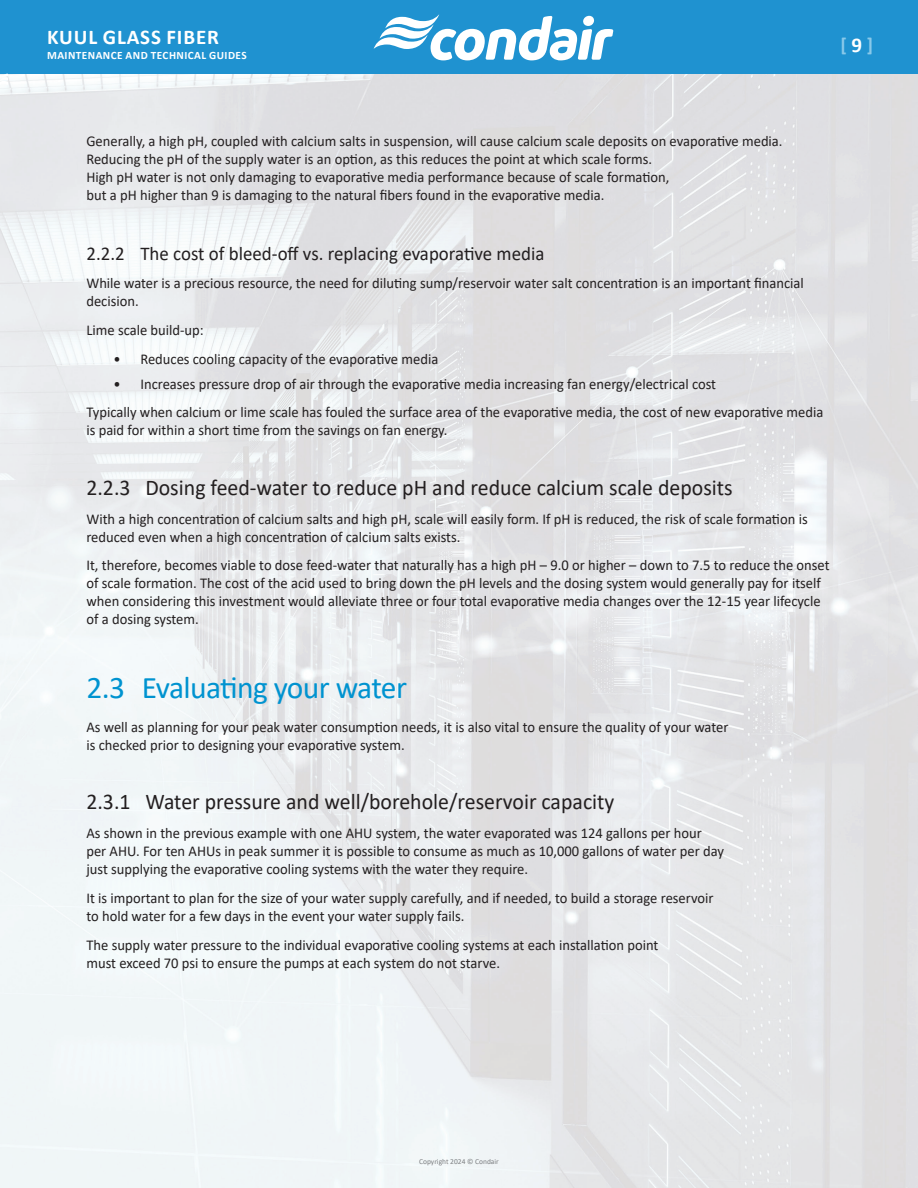
<style>
.page{position:relative;width:918px;height:1188px;background:#fff}
.page>*{position:absolute;margin:0;border:0;box-sizing:border-box;transform-origin:0 0}
.Subhead{font:31.5px "Calibri";letter-spacing:-.025em;color:#0093d0}
.Small_Subhead{font:22.5px "Calibri";color:#231f20}
.t1{font:700 21px "Calibri";letter-spacing:.04em;color:#fff}
.Small_Subhead-2{font:19.5px "Calibri";color:#231f20}
.t2{font:700 19.5px "Calibri";color:#89c9ea}
.Body_text{font:15px/18px "Calibri";color:#231f20}
.t3{font:700 11.25px "Calibri";letter-spacing:.04em;color:#fff}
.t4{font:7.5px "Calibri";color:#7d7f82}
.s1{font-size:21px;color:#fff}
</style>
<div class="page">
<img style="left:0;top:74px;width:918px;height:1114px">
<div style="left:0;top:0;width:918px;height:74px;background:#1f92d0"></div>
<svg style="left:0;top:73px;width:7px;height:12px"></svg>
<svg style="left:374px;top:14px;width:239px;height:46px"></svg>
<h3 class="t1" style="left:47px;top:22px;width:173px">KUUL GLASS FIBER</h3>
<p class="t3" style="left:47px;top:48px;width:201px">MAINTENANCE AND TECHNICAL GUIDES</p>
<h3 class="t2" style="left:840px;top:30px;width:34px">[<span class="s1">9</span>]</h3>
<p class="Body_text" style="left:86px;top:132px;width:698px">Generally, a high pH, coupled with calcium salts in suspension, will cause calcium scale deposits on evaporative media.<br>Reducing the pH of the supply water is an option, as this reduces the point at which scale forms.<br>High pH water is not only damaging to evaporative media performance because of scale formation,<br>but a pH higher than 9 is damaging to the natural fibers found in the evaporative media.</p>
<p class="Small_Subhead-2" style="left:86px;top:240px;width:460px">2.2.2 The cost of bleed-off vs. replacing evaporative media</p>
<p class="Body_text" style="left:86px;top:274px;width:719px">While water is a precious resource, the need for diluting sump/reservoir water salt concentration is an important financial decision.</p>
<p class="Body_text" style="left:86px;top:321px;width:119px">Lime scale build-up:</p>
<p class="Body_text" style="left:113px;top:350px;width:326px">• Reduces cooling capacity of the evaporative media</p>
<p class="Body_text" style="left:113px;top:374px;width:604px">• Increases pressure drop of air through the evaporative media increasing fan energy/electrical cost</p>
<p class="Body_text" style="left:86px;top:403px;width:738px">Typically when calcium or lime scale has fouled the surface area of the evaporative media, the cost of new evaporative media is paid for within a short time from the savings on fan energy.</p>
<p class="Small_Subhead" style="left:86px;top:472px;width:648px">2.2.3 Dosing feed-water to reduce pH and reduce calcium scale deposits</p>
<p class="Body_text" style="left:86px;top:509px;width:723px">With a high concentration of calcium salts and high pH, scale will easily form. If pH is reduced, the risk of scale formation is reduced even when a high concentration of calcium salts exists.</p>
<p class="Body_text" style="left:86px;top:556px;width:745px">It, therefore, becomes viable to dose feed-water that naturally has a high pH – 9.0 or higher – down to 7.5 to reduce the onset of scale formation. The cost of the acid used to bring down the pH levels and the dosing system would generally pay for itself when considering this investment would alleviate three or four total evaporative media changes over the 12-15 year lifecycle of a dosing system.</p>
<p class="Subhead" style="left:86px;top:665px;width:322px">2.3 Evaluating your water</p>
<p class="Body_text" style="left:86px;top:717px;width:644px">As well as planning for your peak water consumption needs, it is also vital to ensure the quality of your water is checked prior to designing your evaporative system.</p>
<p class="Small_Subhead" style="left:86px;top:786px;width:530px">2.3.1 Water pressure and well/borehole/reservoir capacity</p>
<p class="Body_text" style="left:86px;top:824px;width:639px">As shown in the previous example with one AHU system, the water evaporated was 124 gallons per hour per AHU. For ten AHUs in peak summer it is possible to consume as much as 10,000 gallons of water per day just supplying the evaporative cooling systems with the water they require.</p>
<p class="Body_text" style="left:86px;top:888px;width:629px">It is important to plan for the size of your water supply carefully, and if needed, to build a storage reservoir to hold water for a few days in the event your water supply fails.</p>
<p class="Body_text" style="left:86px;top:935px;width:574px">The supply water pressure to the individual evaporative cooling systems at each installation point must exceed 70 psi to ensure the pumps at each system do not starve.</p>
<p class="t4" style="left:419px;top:1156px;width:81px">Copyright 2024 © Condair</p>
</div>
